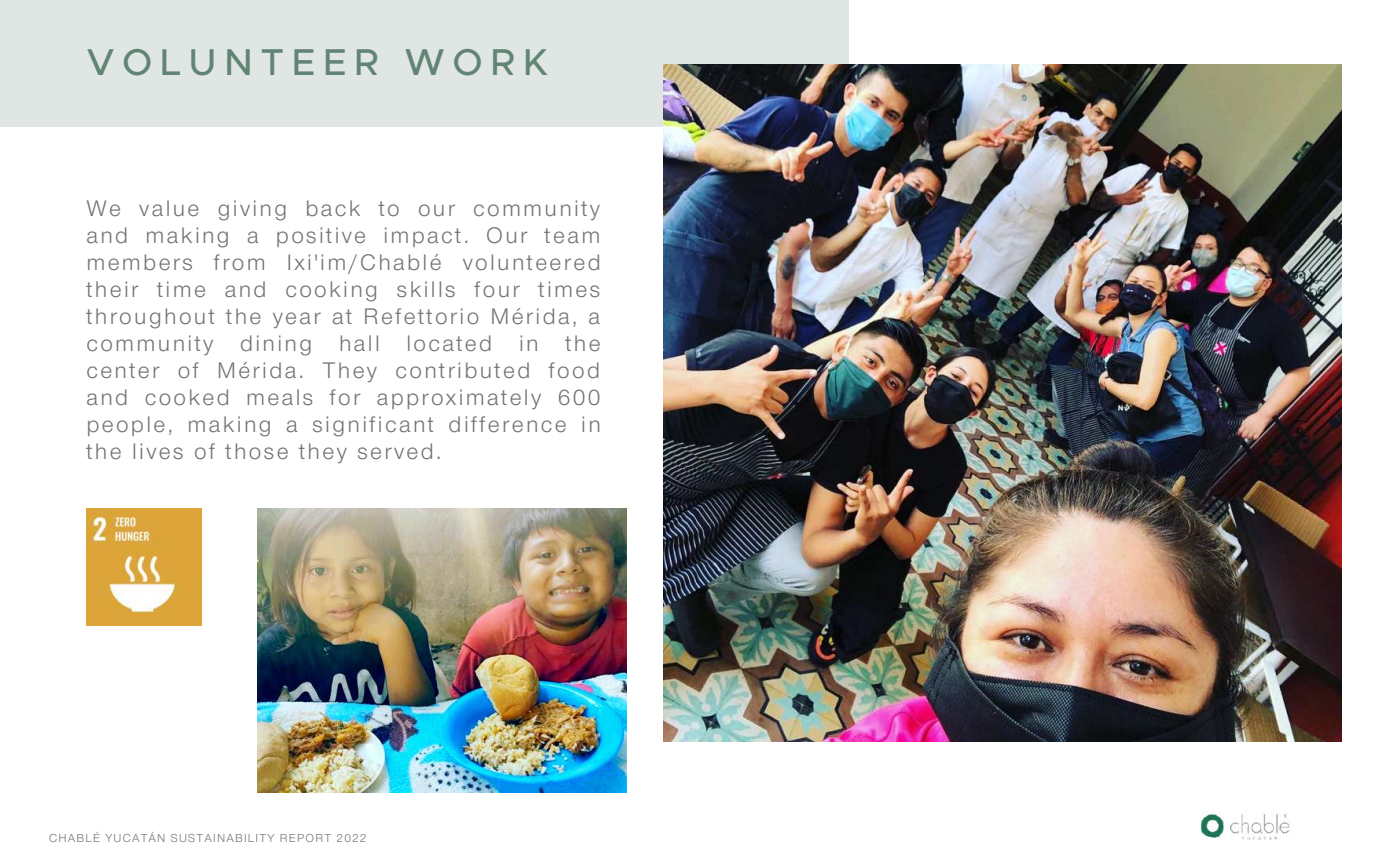
<style>
.page{position:relative;width:1377px;height:864px;background:#fff}
.page>*{position:absolute;margin:0;border:0;box-sizing:border-box;transform-origin:0 0}
.t1{font:500 37.5px "Metropolis";letter-spacing:.2em;color:#628474}
.t2{font:23.4px/27px "Nimbus San Nov T";letter-spacing:.1em;color:#737372;text-align:justify}
.t3{font:12px "Nimbus San Nov T";letter-spacing:.1em;color:#737372}
</style>
<div class="page">
<div style="left:0;top:0;width:849px;height:126px;background:#dfe6e3"></div>
<img style="left:1200px;top:814px;width:90px;height:26px">
<img style="left:86px;top:508px;width:115px;height:117px">
<img style="left:664px;top:64px;width:677px;height:678px">
<img style="left:258px;top:508px;width:369px;height:285px">
<h1 class="t1" style="left:86px;top:45px;width:463px">VOLUNTEER WORK</h1>
<p class="t2" style="left:86px;top:196px;width:516px">We value giving back to our community and making a positive impact. Our team members from Ixi'im/Chablé volunteered their time and cooking skills four times throughout the year at Refettorio Mérida, a community dining hall located in the center of Mérida. They contributed food and cooked meals for approximately 600 people, making a significant difference in the lives of those they served.</p>
<p class="t3" style="left:49px;top:833px;width:319px">CHABLÉ YUCATÁN SUSTAINABILITY REPORT 2022</p>
</div>
